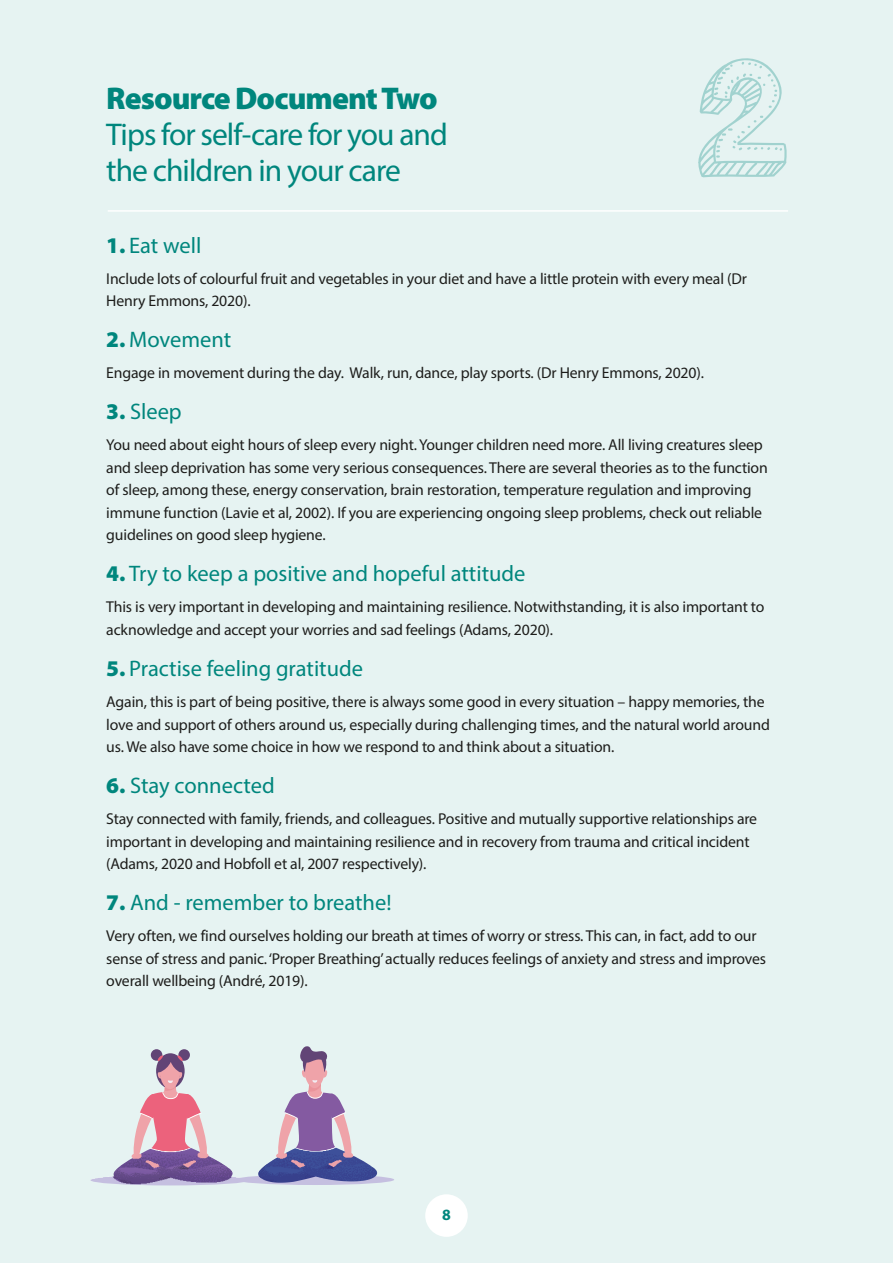
<style>
.page{position:relative;width:893px;height:1263px;background:#e6f3f2}
.page>*{position:absolute;margin:0;border:0;box-sizing:border-box;transform-origin:0 0}
.t1{font:31.5px/36px "Myriad Pro";letter-spacing:-.03em;color:#00867d}
.t2{font:900 31.5px "Myriad Pro";letter-spacing:-.03em;color:#00867d}
.t3{font:22.5px "Myriad Pro";color:#00867d}
.t4{font:15.75px/22.5px "Myriad Pro";letter-spacing:-.01em;color:#1d1d1b}
.t5{font:700 15.75px "Myriad Pro";color:#00867d}
.s1{font-weight:900}
</style>
<div class="page">
<div style="left:425px;top:1194px;width:43px;height:43px;background:#fff;border-radius:50%"></div>
<hr style="left:108px;top:210px;width:680px;height:2px;background:#fff">
<svg style="left:698px;top:58px;width:89px;height:120px"></svg>
<div style="left:132px;top:1153px;width:10px;height:6px;background:#efa3a9;border-radius:50%"></div>
<div style="left:156px;top:1053px;width:29px;height:35px;background:#624476;border-radius:50%"></div>
<svg style="left:160px;top:1062px;width:20px;height:27px"></svg>
<div style="left:151px;top:1049px;width:11px;height:12px;background:#624476;border-radius:50%"></div>
<div style="left:178px;top:1049px;width:12px;height:12px;background:#624476;border-radius:50%"></div>
<svg style="left:158px;top:1055px;width:5px;height:6px"></svg>
<svg style="left:177px;top:1055px;width:6px;height:6px"></svg>
<svg style="left:132px;top:1072px;width:77px;height:85px"></svg>
<svg style="left:235px;top:1174px;width:159px;height:11px"></svg>
<div style="left:343px;top:1152px;width:10px;height:6px;background:#efa3a9;border-radius:50%"></div>
<svg style="left:278px;top:1046px;width:75px;height:110px"></svg>
<img style="left:258px;top:1148px;width:56px;height:35px">
<h1 class="t2" style="left:106px;top:77px;width:333px">Resource Document Two</h1>
<h1 class="t1" style="left:106px;top:116px;width:343px">Tips for self-care for you and the children in your care</h1>
<h2 class="t3" style="left:106px;top:231px;width:97px"><span class="s1">1.</span> Eat well</h2>
<p class="t4" style="left:106px;top:267px;width:642px">Include lots of colourful fruit and vegetables in your diet and have a little protein with every meal (Dr<br>Henry Emmons, 2020).</p>
<h2 class="t3" style="left:106px;top:326px;width:127px"><span class="s1">2.</span> Movement</h2>
<p class="t4" style="left:106px;top:362px;width:599px">Engage in movement during the day. Walk, run, dance, play sports. (Dr Henry Emmons, 2020).</p>
<h2 class="t3" style="left:106px;top:398px;width:77px"><span class="s1">3.</span> Sleep</h2>
<p class="t4" style="left:106px;top:434px;width:663px">You need about eight hours of sleep every night. Younger children need more. All living creatures sleep and sleep deprivation has some very serious consequences. There are several theories as to the function of sleep, among these, energy conservation, brain restoration, temperature regulation and improving immune function (Lavie et al, 2002). If you are experiencing ongoing sleep problems, check out reliable guidelines on good sleep hygiene.</p>
<h2 class="t3" style="left:106px;top:560px;width:421px"><span class="s1">4.</span> Try to keep a positive and hopeful attitude</h2>
<p class="t4" style="left:106px;top:596px;width:660px">This is very important in developing and maintaining resilience. Notwithstanding, it is also important to acknowledge and accept your worries and sad feelings (Adams, 2020).</p>
<h2 class="t3" style="left:106px;top:654px;width:258px"><span class="s1">5.</span> Practise feeling gratitude</h2>
<p class="t4" style="left:106px;top:690px;width:665px">Again, this is part of being positive, there is always some good in every situation – happy memories, the love and support of others around us, especially during challenging times, and the natural world around us. We also have some choice in how we respond to and think about a situation.</p>
<h2 class="t3" style="left:106px;top:771px;width:170px"><span class="s1">6.</span> Stay connected</h2>
<p class="t4" style="left:106px;top:807px;width:652px">Stay connected with family, friends, and colleagues. Positive and mutually supportive relationships are important in developing and maintaining resilience and in recovery from trauma and critical incident (Adams, 2020 and Hobfoll et al, 2007 respectively).</p>
<h2 class="t3" style="left:106px;top:889px;width:287px"><span class="s1">7.</span> And - remember to breathe!</h2>
<p class="t4" style="left:106px;top:924px;width:661px">Very often, we find ourselves holding our breath at times of worry or stress. This can, in fact, add to our sense of stress and panic. ‘Proper Breathing’ actually reduces feelings of anxiety and stress and improves overall wellbeing (André, 2019).</p>
<p class="t5" style="left:442px;top:1204px;width:10px">8</p>
</div>
